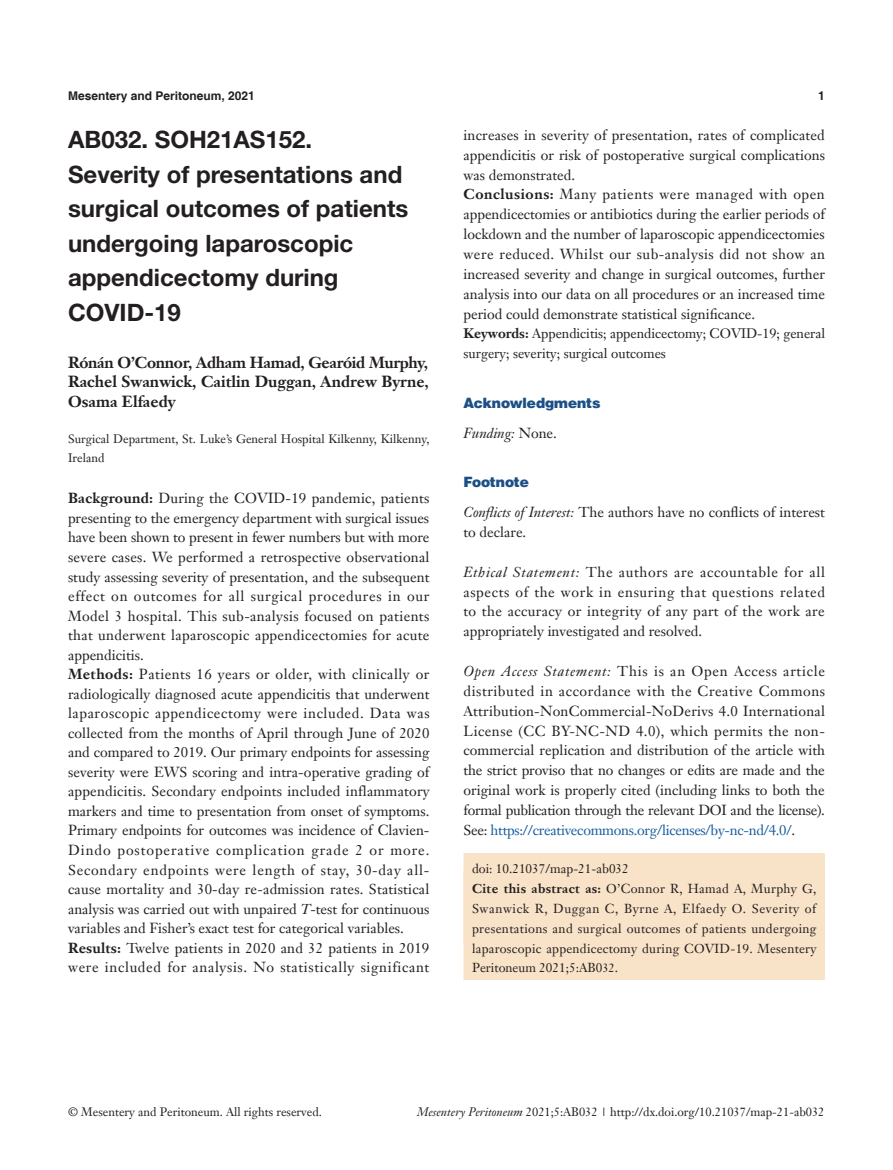
<style>
.page{position:relative;width:893px;height:1170px;background:#fff}
.page>*{position:absolute;margin:0;border:0;box-sizing:border-box;transform-origin:0 0}
.t1{font:700 24px/34.5px "Helvetica Neue LT Pro";color:#231f20}
.t2{font:700 15.75px/19.5px "Janson Text LT";color:#231f20;text-align:justify}
.t3{font:14.25px/19.5px "Janson Text LT";color:#231f20}
.t4{font:900 14.25px "Helvetica";color:#1c5085}
.t5{font:italic 14.25px "Janson Text LT";color:#231f20}
.t6{font:13.5px/19.8px "Janson Text LT";color:#231f20}
.t7{font:12.75px/19.8px "Janson Text LT";letter-spacing:.025em;color:#231f20}
.t8{font:12px/19.5px "Janson Text LT";color:#231f20}
.t9{font:700 12px "Helvetica";color:#231f20}
.s1{font-weight:700}
.s2{font-style:italic}
.s3{font-style:normal}
.s4{color:#175d9e}
.s5{font-size:12px}
</style>
<div class="page">
<div style="left:463px;top:853px;width:362px;height:90px;background:#f9e3c8"></div>
<div style="left:463px;top:871px;width:362px;height:108px;background:#f9e3c8"></div>
<p class="t9" style="left:68px;top:88px;width:188px">Mesentery and Peritoneum, 2021</p>
<p class="t9" style="left:818px;top:88px;width:8px">1</p>
<h1 class="t1" style="left:68px;top:122px;width:342px">AB032. SOH21AS152.<br>Severity of presentations and surgical outcomes of patients undergoing laparoscopic appendicectomy during<br>COVID-19</h1>
<p class="t2" style="left:68px;top:352px;width:362px">Rónán O’Connor, Adham Hamad, Gearóid Murphy, Rachel Swanwick, Caitlin Duggan, Andrew Byrne, Osama Elfaedy</p>
<p class="t8" style="left:68px;top:429px;width:363px">Surgical Department, St. Luke’s General Hospital Kilkenny, Kilkenny,<br>Ireland</p>
<p class="t3" style="left:68px;top:488px;width:363px"><span class="s1">Background:</span> During the COVID-19 pandemic, patients presenting to the emergency department with surgical issues have been shown to present in fewer numbers but with more severe cases. We performed a retrospective observational study assessing severity of presentation, and the subsequent effect on outcomes for all surgical procedures in our Model 3 hospital. This sub-analysis focused on patients that underwent laparoscopic appendicectomies for acute appendicitis.<br><span class="s1">Methods:</span> Patients 16 years or older, with clinically or radiologically diagnosed acute appendicitis that underwent laparoscopic appendicectomy were included. Data was collected from the months of April through June of 2020 and compared to 2019. Our primary endpoints for assessing severity were EWS scoring and intra-operative grading of appendicitis. Secondary endpoints included inflammatory markers and time to presentation from onset of symptoms.<br>Primary endpoints for outcomes was incidence of Clavien-Dindo postoperative complication grade 2 or more.<br>Secondary endpoints were length of stay, 30-day all&shy;cause mortality and 30-day re-admission rates. Statistical analysis was carried out with unpaired <span class="s2">T</span>-test for continuous variables and Fisher’s exact test for categorical variables.<br><span class="s1">Results:</span> Twelve patients in 2020 and 32 patients in 2019 were included for analysis. No statistically significant</p>
<p class="t3" style="left:463px;top:125px;width:363px">increases in severity of presentation, rates of complicated appendicitis or risk of postoperative surgical complications was demonstrated.<br><span class="s1">Conclusions:</span> Many patients were managed with open appendicectomies or antibiotics during the earlier periods of lockdown and the number of laparoscopic appendicectomies were reduced. Whilst our sub-analysis did not show an increased severity and change in surgical outcomes, further analysis into our data on all procedures or an increased time period could demonstrate statistical significance.</p>
<p class="t6" style="left:463px;top:323px;width:363px"><span class="s1">Keywords:</span> Appendicitis; appendicectomy; COVID-19; general surgery; severity; surgical outcomes</p>
<p class="t4" style="left:463px;top:393px;width:139px">Acknowledgments</p>
<p class="t5" style="left:463px;top:424px;width:95px">Funding: <span class="s3">None.</span></p>
<p class="t4" style="left:463px;top:473px;width:67px">Footnote</p>
<p class="t3" style="left:463px;top:502px;width:363px"><span class="s2">Conflicts of Interest:</span> The authors have no conflicts of interest to declare.</p>
<p class="t3" style="left:463px;top:561px;width:363px;text-align:justify"><span class="s2">Ethical Statement:</span> The authors are accountable for all aspects of the work in ensuring that questions related to the accuracy or integrity of any part of the work are appropriately investigated and resolved.</p>
<p class="t3" style="left:463px;top:661px;width:363px;text-align:justify"><span class="s2">Open Access Statement:</span> This is an Open Access article distributed in accordance with the Creative Commons Attribution-NonCommercial-NoDerivs 4.0 International License (CC BY-NC-ND 4.0), which permits the non&shy;commercial replication and distribution of the article with the strict proviso that no changes or edits are made and the original work is properly cited (including links to both the formal publication through the relevant DOI and the license).<br>See: <span class="s4">https://creativecommons.org/licenses/by-nc-nd/4.0/</span>.</p>
<p class="t7" style="left:472px;top:858px;width:346px">doi: 10.21037/map-21-ab032<br><span class="s1">Cite this abstract as:</span> O’Connor R, Hamad A, Murphy G, Swanwick R, Duggan C, Byrne A, Elfaedy O. Severity of presentations and surgical outcomes of patients undergoing laparoscopic appendicectomy during COVID-19. Mesentery Peritoneum 2021;5:AB0<span class="s5">32</span>.</p>
<p class="t8" style="left:68px;top:1102px;width:255px">© Mesentery and Peritoneum. All rights reserved.</p>
<p class="t8" style="left:417px;top:1102px;width:409px"><span class="s2">Mesentery Peritoneum</span> 2021;5:AB032 | http://dx.doi.org/10.21037/map-21-ab032</p>
</div>
